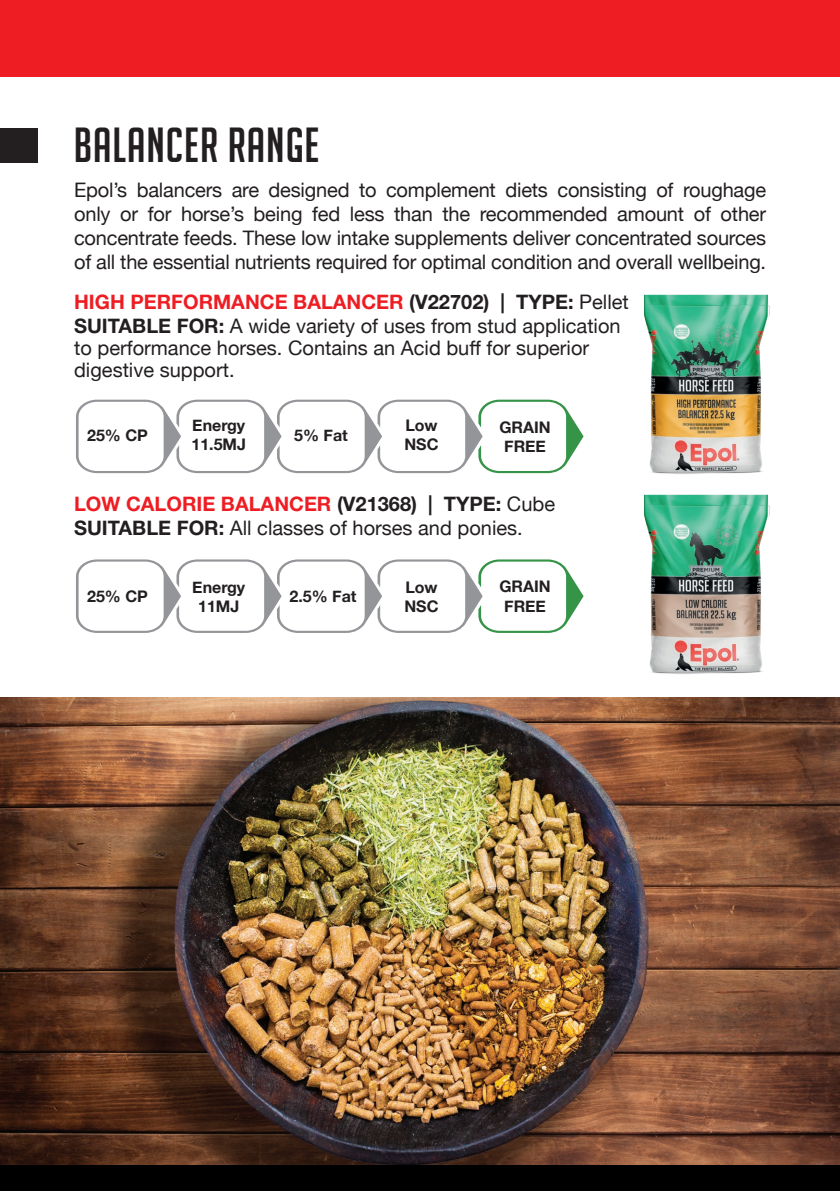
<style>
.page{position:relative;width:840px;height:1191px;background:#fff}
.page>*{position:absolute;margin:0;border:0;box-sizing:border-box;transform-origin:0 0}
.t1{font:48px "Big Noodle Titling";letter-spacing:.02em;color:#231f20}
.t2{font:20px/24px "Helvetica Neue";color:#231f20;text-align:justify}
.t3{font:700 20px "Helvetica Neue LT Std";color:#ee1d23}
.t4{font:700 16px/19.2px "Helvetica Neue";color:#231f20}
.s1{color:#231f20}
.s2{font-family:"Helvetica Neue";font-weight:400;color:#231f20}
.s3{font-family:"Helvetica Neue LT Std";font-weight:700}
</style>
<div class="page">
<img style="left:0;top:697px;width:839px;height:468px">
<div style="left:0;top:129px;width:38px;height:34px;background:#231f20"></div>
<div style="left:0;top:0;width:839px;height:77px;background:#ee1d23"></div>
<div style="left:0;top:1165px;width:839px;height:26px;background:#000001"></div>
<svg style="left:76px;top:559px;width:507px;height:74px"></svg>
<svg style="left:76px;top:400px;width:507px;height:73px"></svg>
<img style="left:644px;top:294px;width:126px;height:180px">
<img style="left:644px;top:494px;width:126px;height:180px">
<h1 class="t1" style="left:74px;top:119px;width:247px">BALANCER RANGE</h1>
<p class="t2" style="left:74px;top:179px;width:693px">Epol’s balancers are designed to complement diets consisting of roughage only or for horse’s being fed less than the recommended amount of other concentrate feeds. These low intake supplements deliver concentrated sources of all the essential nutrients required for optimal condition and overall wellbeing.</p>
<p class="t3" style="left:74px;top:289px;width:556px">HIGH PERFORMANCE BALANCER <span class="s1">(V22702) | TYPE:</span> <span class="s2">Pellet</span></p>
<p class="t2" style="left:74px;top:316px;width:547px;line-height:22px;text-align:left"><span class="s3">SUITABLE FOR:</span> A wide variety of uses from stud application to performance horses. Contains an Acid buff for superior digestive support.</p>
<p class="t4" style="left:87px;top:426px;width:62px">25% CP</p>
<p class="t4" style="left:404px;top:416px;width:36px">Low<br>NSC</p>
<p class="t4" style="left:191px;top:416px;width:56px">Energy<br>11.5MJ</p>
<p class="t4" style="left:499px;top:418px;width:53px">GRAIN<br>FREE</p>
<p class="t4" style="left:294px;top:426px;width:55px">5% Fat</p>
<p class="t3" style="left:74px;top:491px;width:482px">LOW CALORIE BALANCER <span class="s1">(V21368) | TYPE:</span> <span class="s2">Cube</span></p>
<p class="t2" style="left:74px;top:517px;width:450px"><span class="s3">SUITABLE FOR:</span> All classes of horses and ponies.</p>
<p class="t4" style="left:192px;top:578px;width:54px;text-align:center">Energy<br>11MJ</p>
<p class="t4" style="left:499px;top:577px;width:53px">GRAIN<br>FREE</p>
<p class="t4" style="left:87px;top:587px;width:62px">25% CP</p>
<p class="t4" style="left:404px;top:578px;width:36px">Low<br>NSC</p>
<p class="t4" style="left:289px;top:587px;width:68px">2.5% Fat</p>
</div>
